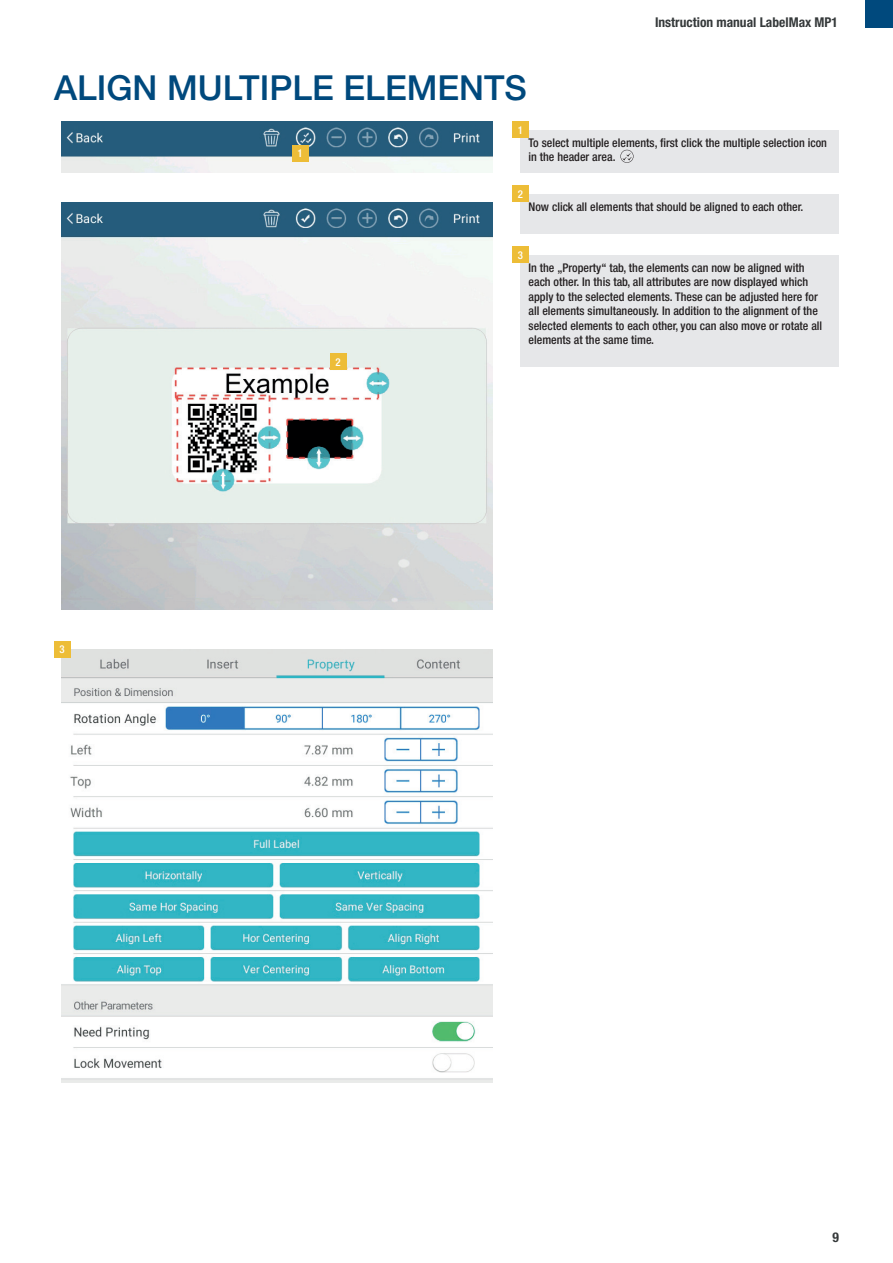
<style>
.page{position:relative;width:893px;height:1263px;background:#fff}
.page>*{position:absolute;margin:0;border:0;box-sizing:border-box;transform-origin:0 0}
.t1{font:500 34.5px "Helvetica Neue LT Std";color:#00497d}
.t2{font:700 condensed 13.5px "Helvetica Neue LT Std";color:#35393a}
.t3{font:500 condensed 12px/14.4px "Helvetica Neue LT Std";color:#231f20}
.t4{font:500 condensed 10.8px "Helvetica Neue LT Std";color:#fff}
</style>
<div class="page">
<div style="left:866px;top:0;width:27px;height:27px;background:#00497d"></div>
<img style="left:61px;top:649px;width:431px;height:433px">
<img style="left:61px;top:202px;width:431px;height:407px">
<div style="left:520px;top:130px;width:319px;height:42px;background:#e6e7e9"></div>
<div style="left:520px;top:194px;width:319px;height:40px;background:#e6e7e9"></div>
<div style="left:520px;top:255px;width:319px;height:112px;background:#e6e7e9"></div>
<div style="left:512px;top:122px;width:17px;height:16px;background:#edbd37"></div>
<div style="left:512px;top:186px;width:17px;height:16px;background:#edbd37"></div>
<div style="left:512px;top:247px;width:17px;height:16px;background:#edbd37"></div>
<img style="left:61px;top:122px;width:431px;height:50px">
<div style="left:292px;top:145px;width:16px;height:16px;background:#edbd37"></div>
<div style="left:330px;top:354px;width:16px;height:16px;background:#edbd37"></div>
<div style="left:54px;top:641px;width:16px;height:16px;background:#edbd37"></div>
<svg style="left:620px;top:150px;width:13px;height:13px"></svg>
<h1 class="t1" style="left:54px;top:67px;width:474px">ALIGN MULTIPLE ELEMENTS</h1>
<p class="t4" style="left:518px;top:123px;width:7px">1</p>
<p class="t2" style="left:655px;top:14px;width:185px">Instruction manual LabelMax MP1</p>
<p class="t4" style="left:60px;top:643px;width:7px">3</p>
<p class="t4" style="left:297px;top:147px;width:7px">1</p>
<p class="t4" style="left:336px;top:355px;width:7px">2</p>
<p class="t3" style="left:529px;top:135px;width:300px">To select multiple elements, first click the multiple selection icon in the header area.</p>
<p class="t4" style="left:518px;top:187px;width:7px">2</p>
<p class="t3" style="left:529px;top:199px;width:276px">Now click all elements that should be aligned to each other.</p>
<p class="t4" style="left:518px;top:248px;width:7px">3</p>
<p class="t3" style="left:529px;top:260px;width:295px">In the „Property“ tab, the elements can now be aligned with each other. In this tab, all attributes are now displayed which apply to the selected elements. These can be adjusted here for all elements simultaneously. In addition to the alignment of the selected elements to each other, you can also move or rotate all elements at the same time.</p>
<p class="t2" style="left:832px;top:1229px;width:8px">9</p>
</div>
